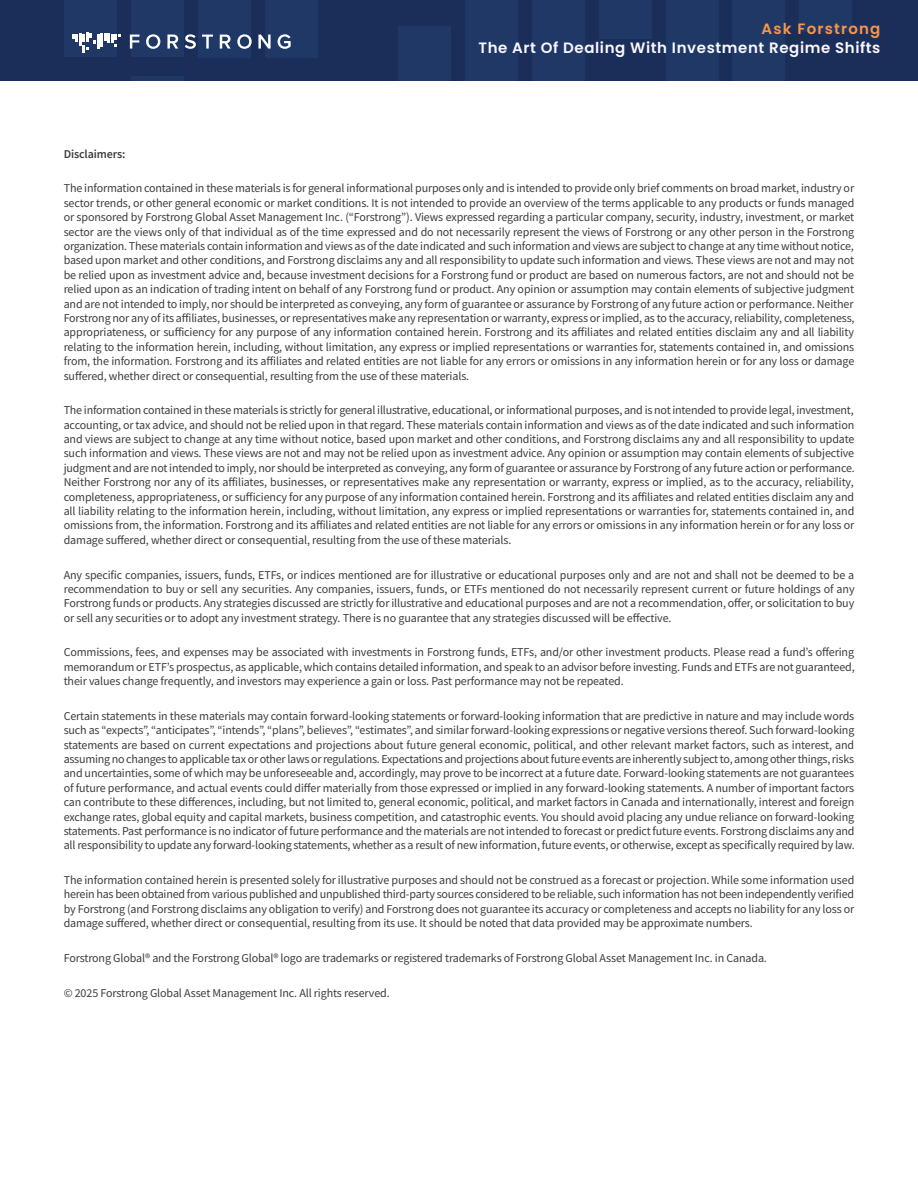
<style>
.page{position:relative;width:918px;height:1188px;background:#fff}
.page>*{position:absolute;margin:0;border:0;box-sizing:border-box;transform-origin:0 0}
.t1{font:600 15px "Poppins";letter-spacing:.04em;color:#f8f7ff}
.t2{font:600 15px "Poppins";letter-spacing:.08em;color:#f7964a}
.Body_Copy{font:12px/14.4px "Source Sans Pro";letter-spacing:-.01em;color:#3d3d3d;text-align:justify}
.Body_Copy-2{font:600 12px "Source Sans Pro";letter-spacing:-.01em;color:#3d3d3d}
</style>
<div class="page">
<div style="left:0;top:0;width:918px;height:81px;background:#1b2e5a"></div>
<div style="left:64px;top:0;width:53px;height:57px;background:#203866"></div>
<div style="left:599px;top:0;width:52px;height:38px;background:#203866"></div>
<div style="left:666px;top:0;width:52px;height:81px;background:#203866"></div>
<div style="left:733px;top:0;width:52px;height:81px;background:#203866"></div>
<div style="left:799px;top:0;width:53px;height:31px;background:#203866"></div>
<div style="left:532px;top:0;width:53px;height:81px;background:#203866"></div>
<div style="left:465px;top:0;width:53px;height:81px;background:#203866"></div>
<div style="left:399px;top:26px;width:52px;height:55px;background:#203866"></div>
<div style="left:265px;top:0;width:52px;height:57px;background:#203866"></div>
<div style="left:198px;top:0;width:53px;height:57px;background:#203866"></div>
<div style="left:131px;top:0;width:53px;height:57px;background:#203866"></div>
<div style="left:131px;top:76px;width:53px;height:5px;background:#203866"></div>
<svg style="left:130px;top:35px;width:9px;height:14px"></svg>
<svg style="left:146px;top:34px;width:14px;height:15px"></svg>
<svg style="left:167px;top:35px;width:11px;height:14px"></svg>
<svg style="left:185px;top:34px;width:11px;height:15px"></svg>
<svg style="left:202px;top:35px;width:11px;height:14px"></svg>
<svg style="left:220px;top:35px;width:11px;height:14px"></svg>
<svg style="left:237px;top:34px;width:15px;height:15px"></svg>
<svg style="left:258px;top:35px;width:13px;height:14px"></svg>
<svg style="left:278px;top:34px;width:13px;height:15px"></svg>
<svg style="left:72px;top:32px;width:49px;height:21px"></svg>
<p class="t2" style="left:762px;top:20px;width:120px">Ask Forstrong</p>
<p class="t1" style="left:478px;top:39px;width:404px">The Art Of Dealing With Investment Regime Shifts</p>
<p class="Body_Copy-2" style="left:64px;top:146px;width:63px">Disclaimers:</p>
<p class="Body_Copy" style="left:64px;top:181px;width:792px">The information contained in these materials is for general informational purposes only and is intended to provide only brief comments on broad market, industry or sector trends, or other general economic or market conditions. It is not intended to provide an overview of the terms applicable to any products or funds managed or sponsored by Forstrong Global Asset Management Inc. (“Forstrong”). Views expressed regarding a particular company, security, industry, investment, or market sector are the views only of that individual as of the time expressed and do not necessarily represent the views of Forstrong or any other person in the Forstrong organization. These materials contain information and views as of the date indicated and such information and views are subject to change at any time without notice, based upon market and other conditions, and Forstrong disclaims any and all responsibility to update such information and views. These views are not and may not be relied upon as investment advice and, because investment decisions for a Forstrong fund or product are based on numerous factors, are not and should not be relied upon as an indication of trading intent on behalf of any Forstrong fund or product. Any opinion or assumption may contain elements of subjective judgment and are not intended to imply, nor should be interpreted as conveying, any form of guarantee or assurance by Forstrong of any future action or performance. Neither Forstrong nor any of its affiliates, businesses, or representatives make any representation or warranty, express or implied, as to the accuracy, reliability, completeness, appropriateness, or sufficiency for any purpose of any information contained herein. Forstrong and its affiliates and related entities disclaim any and all liability relating to the information herein, including, without limitation, any express or implied representations or warranties for, statements contained in, and omissions from, the information. Forstrong and its affiliates and related entities are not liable for any errors or omissions in any information herein or for any loss or damage suffered, whether direct or consequential, resulting from the use of these materials.</p>
<p class="Body_Copy" style="left:64px;top:403px;width:793px">The information contained in these materials is strictly for general illustrative, educational, or informational purposes, and is not intended to provide legal, investment, accounting, or tax advice, and should not be relied upon in that regard. These materials contain information and views as of the date indicated and such information and views are subject to change at any time without notice, based upon market and other conditions, and Forstrong disclaims any and all responsibility to update such information and views. These views are not and may not be relied upon as investment advice. Any opinion or assumption may contain elements of subjective judgment and are not intended to imply, nor should be interpreted as conveying, any form of guarantee or assurance by Forstrong of any future action or performance.<br>Neither Forstrong nor any of its affiliates, businesses, or representatives make any representation or warranty, express or implied, as to the accuracy, reliability, completeness, appropriateness, or sufficiency for any purpose of any information contained herein. Forstrong and its affiliates and related entities disclaim any and all liability relating to the information herein, including, without limitation, any express or implied representations or warranties for, statements contained in, and omissions from, the information. Forstrong and its affiliates and related entities are not liable for any errors or omissions in any information herein or for any loss or damage suffered, whether direct or consequential, resulting from the use of these materials.</p>
<p class="Body_Copy" style="left:64px;top:567px;width:792px">Any specific companies, issuers, funds, ETFs, or indices mentioned are for illustrative or educational purposes only and are not and shall not be deemed to be a recommendation to buy or sell any securities. Any companies, issuers, funds, or ETFs mentioned do not necessarily represent current or future holdings of any Forstrong funds or products. Any strategies discussed are strictly for illustrative and educational purposes and are not a recommendation, offer, or solicitation to buy or sell any securities or to adopt any investment strategy. There is no guarantee that any strategies discussed will be effective.</p>
<p class="Body_Copy" style="left:64px;top:645px;width:793px">Commissions, fees, and expenses may be associated with investments in Forstrong funds, ETFs, and/or other investment products. Please read a fund’s offering memorandum or ETF’s prospectus, as applicable, which contains detailed information, and speak to an advisor before investing. Funds and ETFs are not guaranteed, their values change frequently, and investors may experience a gain or loss. Past performance may not be repeated.</p>
<p class="Body_Copy" style="left:64px;top:709px;width:793px">Certain statements in these materials may contain forward-looking statements or forward-looking information that are predictive in nature and may include words such as “expects”, “anticipates”, “intends”, “plans”, believes”, “estimates”, and similar forward-looking expressions or negative versions thereof. Such forward-looking statements are based on current expectations and projections about future general economic, political, and other relevant market factors, such as interest, and assuming no changes to applicable tax or other laws or regulations. Expectations and projections about future events are inherently subject to, among other things, risks and uncertainties, some of which may be unforeseeable and, accordingly, may prove to be incorrect at a future date. Forward-looking statements are not guarantees of future performance, and actual events could differ materially from those expressed or implied in any forward-looking statements. A number of important factors can contribute to these differences, including, but not limited to, general economic, political, and market factors in Canada and internationally, interest and foreign exchange rates, global equity and capital markets, business competition, and catastrophic events. You should avoid placing any undue reliance on forward-looking statements. Past performance is no indicator of future performance and the materials are not intended to forecast or predict future events. Forstrong disclaims any and all responsibility to update any forward-looking statements, whether as a result of new information, future events, or otherwise, except as specifically required by law.</p>
<p class="Body_Copy" style="left:64px;top:873px;width:792px">The information contained herein is presented solely for illustrative purposes and should not be construed as a forecast or projection. While some information used herein has been obtained from various published and unpublished third-party sources considered to be reliable, such information has not been independently verified by Forstrong (and Forstrong disclaims any obligation to verify) and Forstrong does not guarantee its accuracy or completeness and accepts no liability for any loss or damage suffered, whether direct or consequential, resulting from its use. It should be noted that data provided may be approximate numbers.</p>
<p class="Body_Copy" style="left:64px;top:951px;width:705px">Forstrong Global® and the Forstrong Global® logo are trademarks or registered trademarks of Forstrong Global Asset Management Inc. in Canada.</p>
<p class="Body_Copy" style="left:64px;top:985px;width:328px">© 2025 Forstrong Global Asset Management Inc. All rights reserved.</p>
</div>
